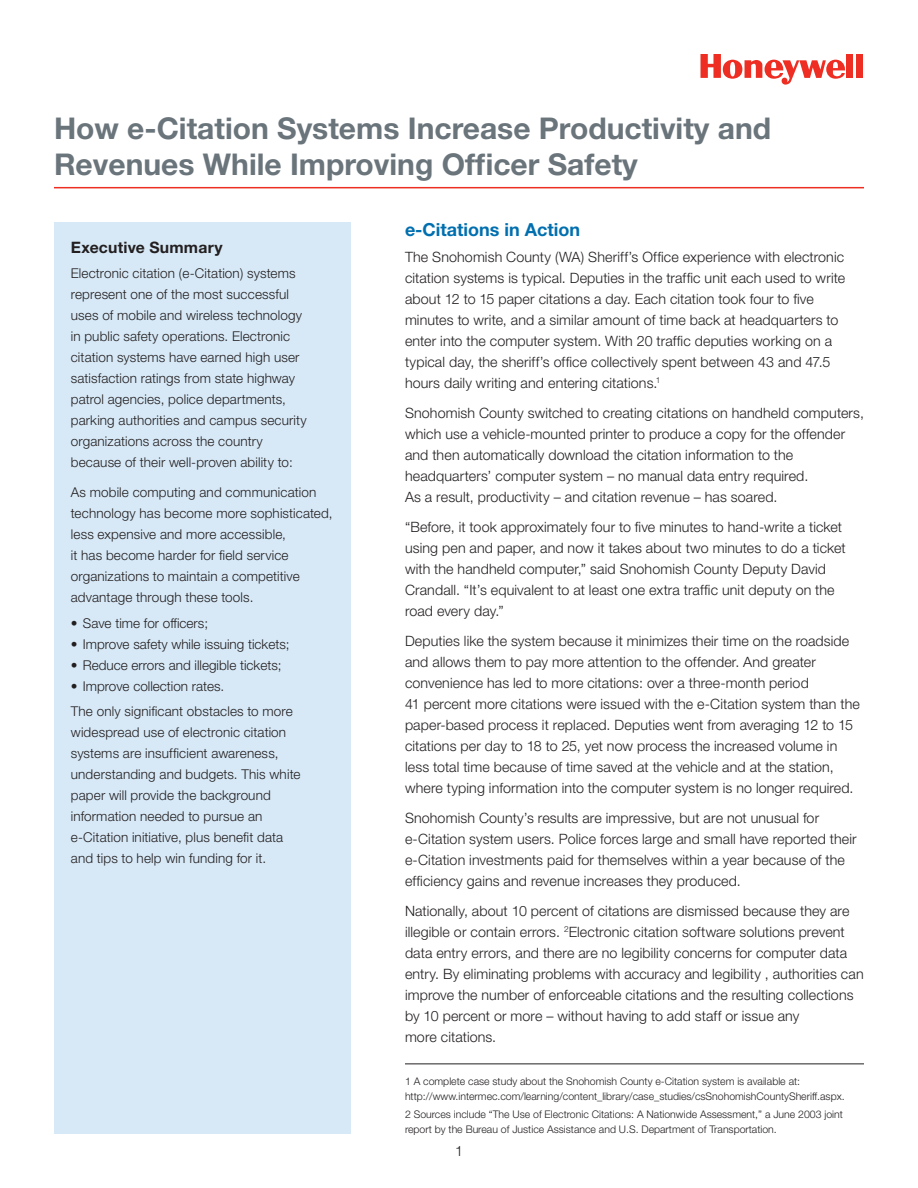
<style>
.page{position:relative;width:918px;height:1188px;background:#fff}
.page>*{position:absolute;margin:0;border:0;box-sizing:border-box;transform-origin:0 0}
.Headline{font:700 30px/36px "Helvetica Neue";color:#6a747b}
.Heading{font:700 18px "Helvetica Neue";color:#006faf}
.Body_text_Sub_head{font:700 15.75px "Helvetica Neue";letter-spacing:.015em;color:#231f20}
.Body_text{font:300 14.25px/21px "Helvetica Neue";letter-spacing:.01em;color:#231f20}
.body_copy{font:300 14.25px "Helvetica Neue";color:#231f20}
.Executive_summary_bo{font:300 13.5px/21px "Helvetica Neue";letter-spacing:.01em;color:#231f20}
.footnote{font:300 10.5px/15px "Helvetica Neue";color:#231f20}
</style>
<div class="page">
<div style="left:847px;top:54px;width:6px;height:24px;background:#ee2e22"></div>
<div style="left:856px;top:54px;width:6px;height:24px;background:#ee2e22"></div>
<svg style="left:700px;top:54px;width:145px;height:31px"></svg>
<hr style="left:54px;top:187px;width:810px;height:1px;background:#ee2e22">
<div style="left:54px;top:222px;width:297px;height:912px;background:#d7e9f7"></div>
<hr style="left:405px;top:1064px;width:459px;height:1px;background:#231f20">
<p class="Headline" style="left:54px;top:109px;width:719px">How e-Citation Systems Increase Productivity and<br>Revenues While Improving Officer Safety</p>
<p class="Body_text_Sub_head" style="left:71px;top:237px;width:153px">Executive Summary</p>
<p class="Executive_summary_bo" style="left:71px;top:263px;width:238px">Electronic citation (e-Citation) systems represent one of the most successful uses of mobile and wireless technology in public safety operations. Electronic citation systems have earned high user satisfaction ratings from state highway patrol agencies, police departments, parking authorities and campus security organizations across the country because of their well-proven ability to:</p>
<p class="Executive_summary_bo" style="left:71px;top:482px;width:263px">As mobile computing and communication technology has become more sophisticated, less expensive and more accessible,<br>it has become harder for field service organizations to maintain a competitive advantage through these tools.</p>
<p class="Executive_summary_bo" style="left:71px;top:612px;width:139px">• Save time for officers;</p>
<p class="Executive_summary_bo" style="left:71px;top:633px;width:220px">• Improve safety while issuing tickets;</p>
<p class="Executive_summary_bo" style="left:71px;top:654px;width:212px">• Reduce errors and illegible tickets;</p>
<p class="Executive_summary_bo" style="left:71px;top:675px;width:155px">• Improve collection rates.</p>
<p class="Executive_summary_bo" style="left:71px;top:701px;width:231px">The only significant obstacles to more widespread use of electronic citation systems are insufficient awareness, understanding and budgets. This white paper will provide the background information needed to pursue an e-Citation initiative, plus benefit data and tips to help win funding for it.</p>
<p class="Heading" style="left:405px;top:219px;width:177px">e-Citations in Action</p>
<p class="Body_text" style="left:405px;top:246px;width:442px">The Snohomish County (WA) Sheriff’s Office experience with electronic citation systems is typical. Deputies in the traffic unit each used to write about 12 to 15 paper citations a day. Each citation took four to five minutes to write, and a similar amount of time back at headquarters to enter into the computer system. With 20 traffic deputies working on a typical day, the sheriff’s office collectively spent between 43 and 47.5 hours daily writing and entering citations.<sup>1</sup></p>
<p class="Body_text" style="left:405px;top:402px;width:460px">Snohomish County switched to creating citations on handheld computers, which use a vehicle-mounted printer to produce a copy for the offender and then automatically download the citation information to the headquarters’ computer system – no manual data entry required.<br>As a result, productivity – and citation revenue – has soared.</p>
<p class="Body_text" style="left:405px;top:516px;width:442px">“Before, it took approximately four to five minutes to hand-write a ticket using pen and paper, and now it takes about two minutes to do a ticket with the handheld computer,” said Snohomish County Deputy David Crandall. “It’s equivalent to at least one extra traffic unit deputy on the road every day.”</p>
<p class="Body_text" style="left:405px;top:630px;width:456px">Deputies like the system because it minimizes their time on the roadside and allows them to pay more attention to the offender. And greater convenience has led to more citations: over a three-month period<br>41 percent more citations were issued with the e-Citation system than the paper-based process it replaced. Deputies went from averaging 12 to 15 citations per day to 18 to 25, yet now process the increased volume in less total time because of time saved at the vehicle and at the station, where typing information into the computer system is no longer required.</p>
<p class="Body_text" style="left:405px;top:807px;width:453px">Snohomish County’s results are impressive, but are not unusual for e-Citation system users. Police forces large and small have reported their e-Citation investments paid for themselves within a year because of the efficiency gains and revenue increases they produced.</p>
<p class="Body_text" style="left:405px;top:900px;width:460px">Nationally, about 10 percent of citations are dismissed because they are illegible or contain errors. <sup>2</sup>Electronic citation software solutions prevent data entry errors, and there are no legibility concerns for computer data entry. By eliminating problems with accuracy and legibility , authorities can improve the number of enforceable citations and the resulting collections by 10 percent or more – without having to add staff or issue any<br>more citations.</p>
<p class="footnote" style="left:405px;top:1073px;width:441px">1 A complete case study about the Snohomish County e-Citation system is available at: http://www.intermec.com/learning/content_library/case_studies/csSnohomishCountySheriff.aspx.</p>
<p class="footnote" style="left:405px;top:1106px;width:440px">2 Sources include “The Use of Electronic Citations: A Nationwide Assessment,” a June 2003 joint report by the Bureau of Justice Assistance and U.S. Department of Transportation.</p>
<p class="body_copy" style="left:455px;top:1143px;width:9px">1</p>
</div>
